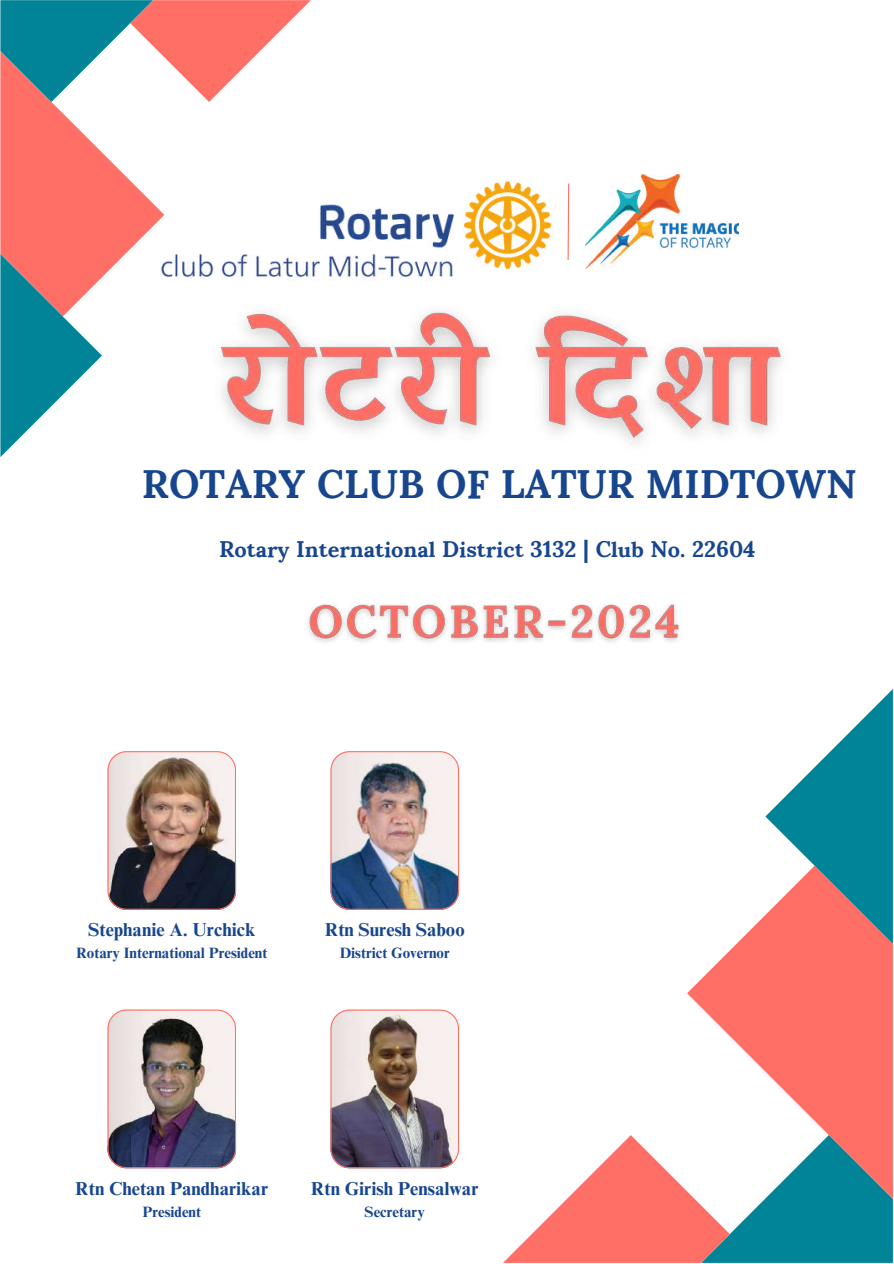
<style>
.page{position:relative;width:894px;height:1264px;background:#fff}
.page>*{position:absolute;margin:0;border:0;box-sizing:border-box;transform-origin:0 0}
.t1{font:700 39.6px "Sumana";color:#17468f}
.t2{font:700 22.5px "Sumana";color:#17468f}
.t3{font:700 18.75px "Times NRMT Pro";color:#17468f}
.t4{font:700 15px "Times NRMT Pro";color:#17468f}
</style>
<div class="page">
<svg style="left:687px;top:915px;width:205px;height:220px;fill:#ff6f66"></svg>
<svg style="left:504px;top:1135px;width:388px;height:127px"></svg>
<svg style="left:765px;top:690px;width:127px;height:254px"></svg>
<img style="left:310px;top:223px;width:475px;height:220px">
<svg style="left:0;top:0;width:310px;height:457px"></svg>
<img style="left:107px;top:1009px;width:129px;height:159px">
<img style="left:330px;top:1009px;width:128px;height:159px">
<img style="left:107px;top:751px;width:129px;height:158px">
<img style="left:330px;top:751px;width:128px;height:158px">
<img style="left:142px;top:175px;width:443px;height:107px">
<img style="left:585px;top:175px;width:153px;height:93px">
<svg style="left:567px;top:182px;width:2px;height:79px"></svg>
<img style="left:306px;top:603px;width:374px;height:40px">
<h1 class="t1" style="left:142px;top:461px;width:716px">ROTARY CLUB OF LATUR MIDTOWN</h1>
<p class="t2" style="left:219px;top:536px;width:538px">Rotary International District 3132 | Club No. 22604</p>
<p class="t3" style="left:88px;top:922px;width:169px">Stephanie A. Urchick</p>
<p class="t4" style="left:76px;top:947px;width:193px">Rotary International President</p>
<p class="t3" style="left:325px;top:922px;width:141px">Rtn Suresh Saboo</p>
<p class="t4" style="left:339px;top:947px;width:112px">District Governor</p>
<p class="t3" style="left:75px;top:1181px;width:194px">Rtn Chetan Pandharikar</p>
<p class="t4" style="left:142px;top:1206px;width:60px">President</p>
<p class="t3" style="left:311px;top:1181px;width:169px">Rtn Girish Pensalwar</p>
<p class="t4" style="left:364px;top:1206px;width:62px">Secretary</p>
</div>
